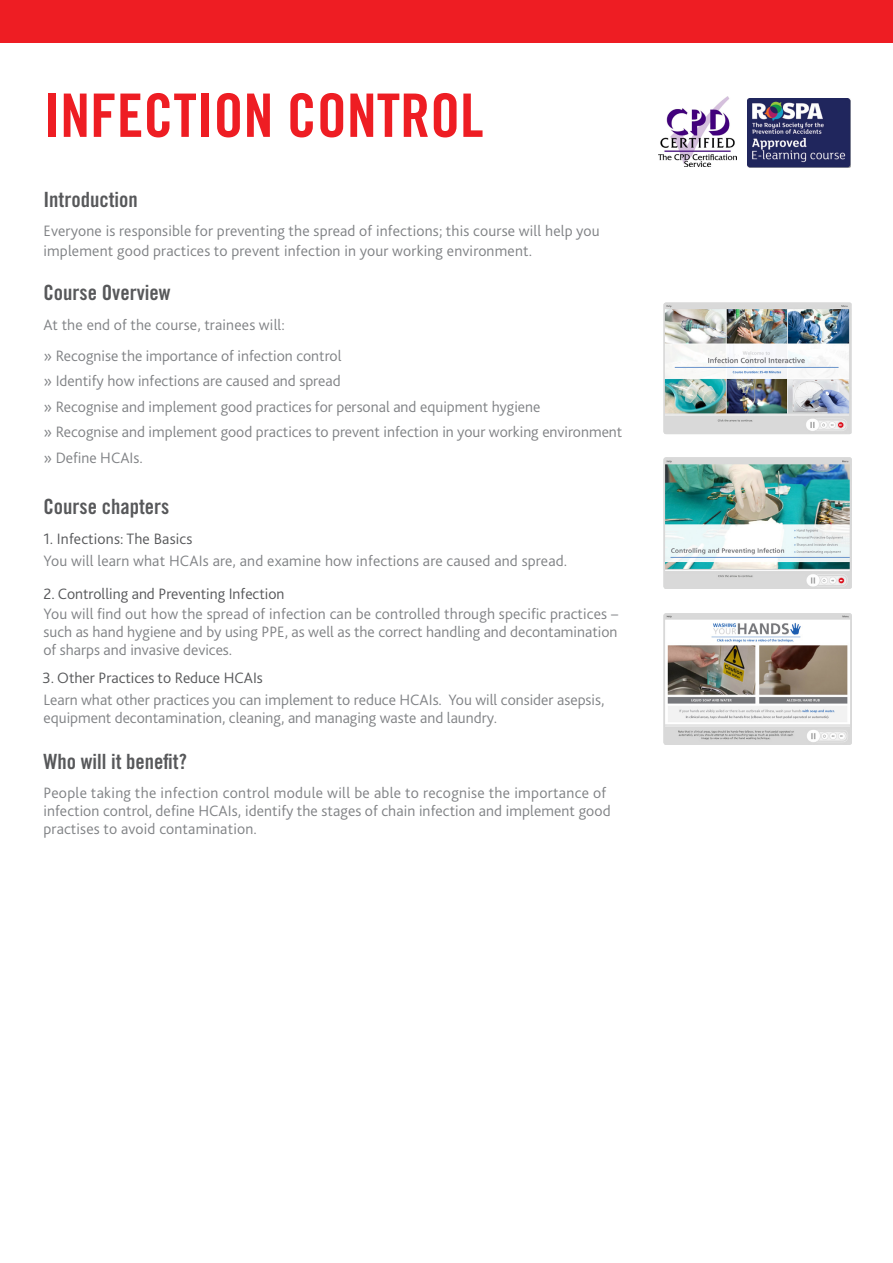
<style>
.page{position:relative;width:893px;height:1263px;background:#fff}
.page>*{position:absolute;margin:0;border:0;box-sizing:border-box;transform-origin:0 0}
.t1{font:60px "Trade Gothic LT Std Bd Cn 20";color:#ee1d23}
.t2{font:21px "Trade Gothic LT Std Bd Cn 20";color:#57585a}
.t3{font:300 15.75px/18px "Bliss 2";color:#808285}
.t4{font:300 15.75px "Bliss 2";color:#57585a}
</style>
<div class="page">
<img style="left:663px;top:302px;width:189px;height:132px">
<img style="left:663px;top:457px;width:189px;height:132px">
<img style="left:663px;top:613px;width:189px;height:132px">
<img style="left:659px;top:96px;width:77px;height:71px">
<img style="left:747px;top:98px;width:103px;height:69px">
<div style="left:0;top:0;width:893px;height:43px;background:#ee1d23"></div>
<p class="t1" style="left:43px;top:79px;width:441px">INFECTION CONTROL</p>
<p class="t2" style="left:43px;top:186px;width:96px">Introduction</p>
<p class="t3" style="left:43px;top:221px;width:558px;line-height:19.5px">Everyone is responsible for preventing the spread of infections; this course will help you implement good practices to prevent infection in your working environment.</p>
<p class="t2" style="left:43px;top:280px;width:129px">Course Overview</p>
<p class="t3" style="left:43px;top:316px;width:243px">At the end of the course, trainees will:</p>
<p class="t3" style="left:43px;top:347px;width:299px">» Recognise the importance of infection control</p>
<p class="t3" style="left:43px;top:372px;width:299px">» Identify how infections are caused and spread</p>
<p class="t3" style="left:43px;top:398px;width:499px">» Recognise and implement good practices for personal and equipment hygiene</p>
<p class="t3" style="left:43px;top:423px;width:580px">» Recognise and implement good practices to prevent infection in your working environment</p>
<p class="t3" style="left:43px;top:449px;width:101px">» Define HCAIs.</p>
<p class="t2" style="left:43px;top:494px;width:127px">Course chapters</p>
<p class="t4" style="left:43px;top:529px;width:150px">1. Infections: The Basics</p>
<p class="t3" style="left:43px;top:552px;width:525px">You will learn what HCAIs are, and examine how infections are caused and spread.</p>
<p class="t4" style="left:43px;top:584px;width:242px">2. Controlling and Preventing Infection</p>
<p class="t3" style="left:43px;top:605px;width:576px;text-align:justify">You will find out how the spread of infection can be controlled through specific practices – such as hand hygiene and by using PPE, as well as the correct handling and decontamination of sharps and invasive devices.</p>
<p class="t4" style="left:43px;top:668px;width:222px">3. Other Practices to Reduce HCAIs</p>
<p class="t3" style="left:43px;top:691px;width:562px">Learn what other practices you can implement to reduce HCAIs. You will consider asepsis, equipment decontamination, cleaning, and managing waste and laundry.</p>
<p class="t2" style="left:43px;top:748px;width:145px">Who will it benefit?</p>
<p class="t3" style="left:43px;top:784px;width:569px">People taking the infection control module will be able to recognise the importance of infection control, define HCAIs, identify the stages of chain infection and implement good practises to avoid contamination.</p>
</div>
